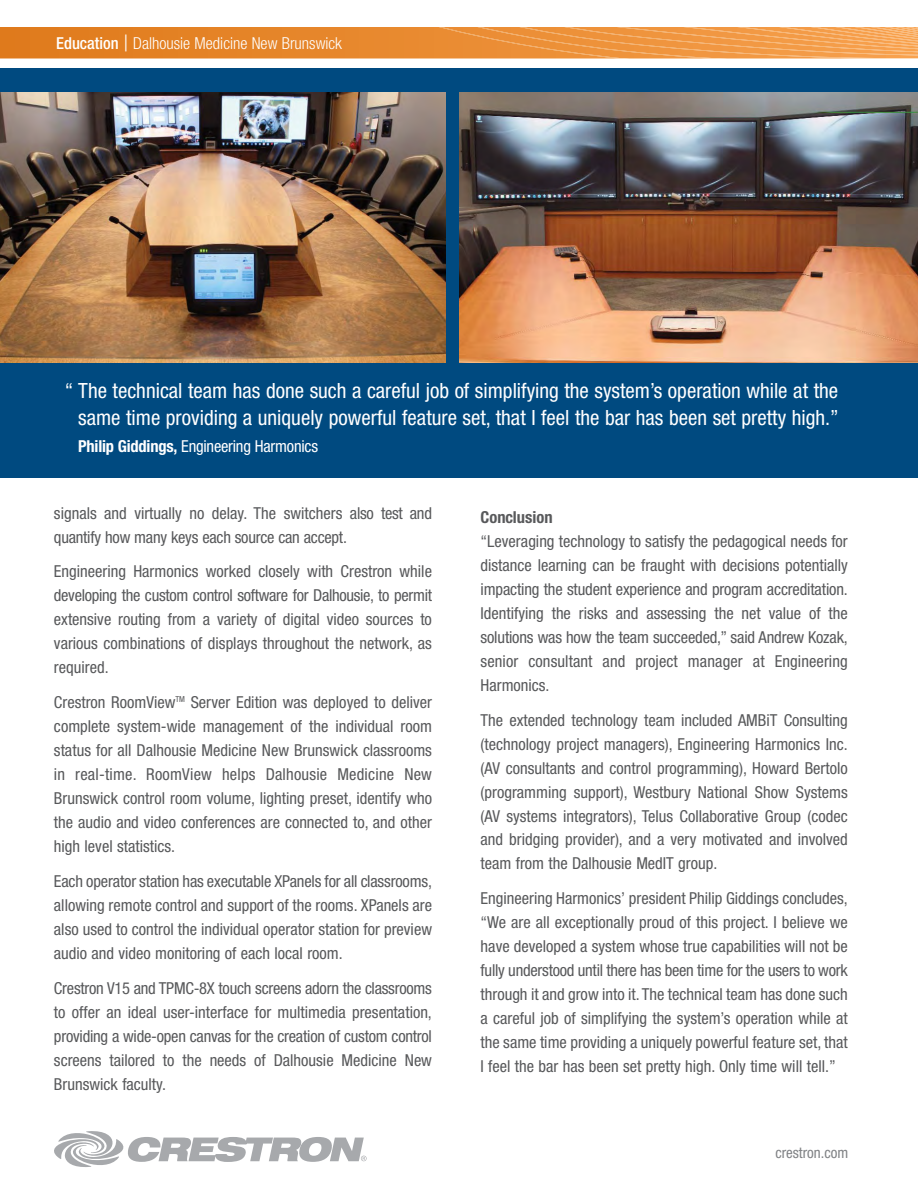
<style>
.page{position:relative;width:918px;height:1188px;background:#fff}
.page>*{position:absolute;margin:0;border:0;box-sizing:border-box;transform-origin:0 0}
.t1{font:condensed 21px/27px "Helvetica Neue";color:#fff;text-align:right}
.t2{font:condensed 16.5px/24px "Helvetica Neue";color:#58595b;text-align:justify}
.t3{font:300 condensed 16.5px "Helvetica Neue";color:#fff}
.t4{font:condensed 16.5px "Helvetica Neue";letter-spacing:-.015em;color:#fff}
.t5{font:700 condensed 16.5px "Helvetica Neue";color:#58595b}
.t6{font:condensed 15px "Helvetica Neue";color:#808285}
.s1{font-weight:500}
.s2{font-stretch:expanded;font-size:22.5px}
.s3{font-weight:700}
</style>
<div class="page">
<svg style="left:54px;top:1131px;width:313px;height:36px"></svg>
<svg style="left:0;top:27px;width:918px;height:32px;background:#eb913c"></svg>
<div style="left:0;top:68px;width:918px;height:410px;background:#004a80"></div>
<img style="left:0;top:92px;width:446px;height:270px">
<img style="left:459px;top:92px;width:459px;height:270px">
<p class="t3" style="left:56px;top:37px;width:287px"><span class="s1">Education</span> <span class="s2">|</span> Dalhousie Medicine New Brunswick</p>
<p class="t1" style="left:65px;top:379px;width:775px">“ The technical team has done such a careful job of simplifying the system’s operation while at the same time providing a uniquely powerful feature set, that I feel the bar has been set pretty high.”</p>
<p class="t4" style="left:78px;top:441px;width:241px"><span class="s3">Philip Giddings,</span> Engineering Harmonics</p>
<p class="t2" style="left:54px;top:502px;width:380px">signals and virtually no delay. The switchers also test and quantify how many keys each source can accept.</p>
<p class="t2" style="left:54px;top:561px;width:380px">Engineering Harmonics worked closely with Crestron while developing the custom control software for Dalhousie, to permit extensive routing from a variety of digital video sources to various combinations of displays throughout the network, as required.</p>
<p class="t2" style="left:54px;top:692px;width:380px">Crestron RoomView<sup>TM</sup> Server Edition was deployed to deliver complete system-wide management of the individual room status for all Dalhousie Medicine New Brunswick classrooms in real-time. RoomView helps Dalhousie Medicine New Brunswick control room volume, lighting preset, identify who the audio and video conferences are connected to, and other high level statistics.</p>
<p class="t2" style="left:54px;top:871px;width:380px">Each operator station has executable XPanels for all classrooms, allowing remote control and support of the rooms. XPanels are also used to control the individual operator station for preview audio and video monitoring of each local room.</p>
<p class="t2" style="left:54px;top:978px;width:380px">Crestron V15 and TPMC-8X touch screens adorn the classrooms to offer an ideal user-interface for multimedia presentation, providing a wide-open canvas for the creation of custom control screens tailored to the needs of Dalhousie Medicine New Brunswick faculty.</p>
<p class="t5" style="left:481px;top:511px;width:74px">Conclusion</p>
<p class="t2" style="left:481px;top:530px;width:369px">“Leveraging technology to satisfy the pedagogical needs for distance learning can be fraught with decisions potentially impacting the student experience and program accreditation.<br>Identifying the risks and assessing the net value of the solutions was how the team succeeded,” said Andrew Kozak, senior consultant and project manager at Engineering Harmonics.</p>
<p class="t2" style="left:481px;top:709px;width:369px">The extended technology team included AMBiT Consulting (technology project managers), Engineering Harmonics Inc. (AV consultants and control programming), Howard Bertolo (programming support), Westbury National Show Systems (AV systems integrators), Telus Collaborative Group (codec and bridging provider), and a very motivated and involved team from the Dalhousie MedIT group.</p>
<p class="t2" style="left:481px;top:888px;width:369px">Engineering Harmonics’ president Philip Giddings concludes, “We are all exceptionally proud of this project. I believe we have developed a system whose true capabilities will not be fully understood until there has been time for the users to work through it and grow into it. The technical team has done such a careful job of simplifying the system’s operation while at the same time providing a uniquely powerful feature set, that I feel the bar has been set pretty high. Only time will tell.”</p>
<p class="t6" style="left:775px;top:1148px;width:74px">crestron.com</p>
</div>
